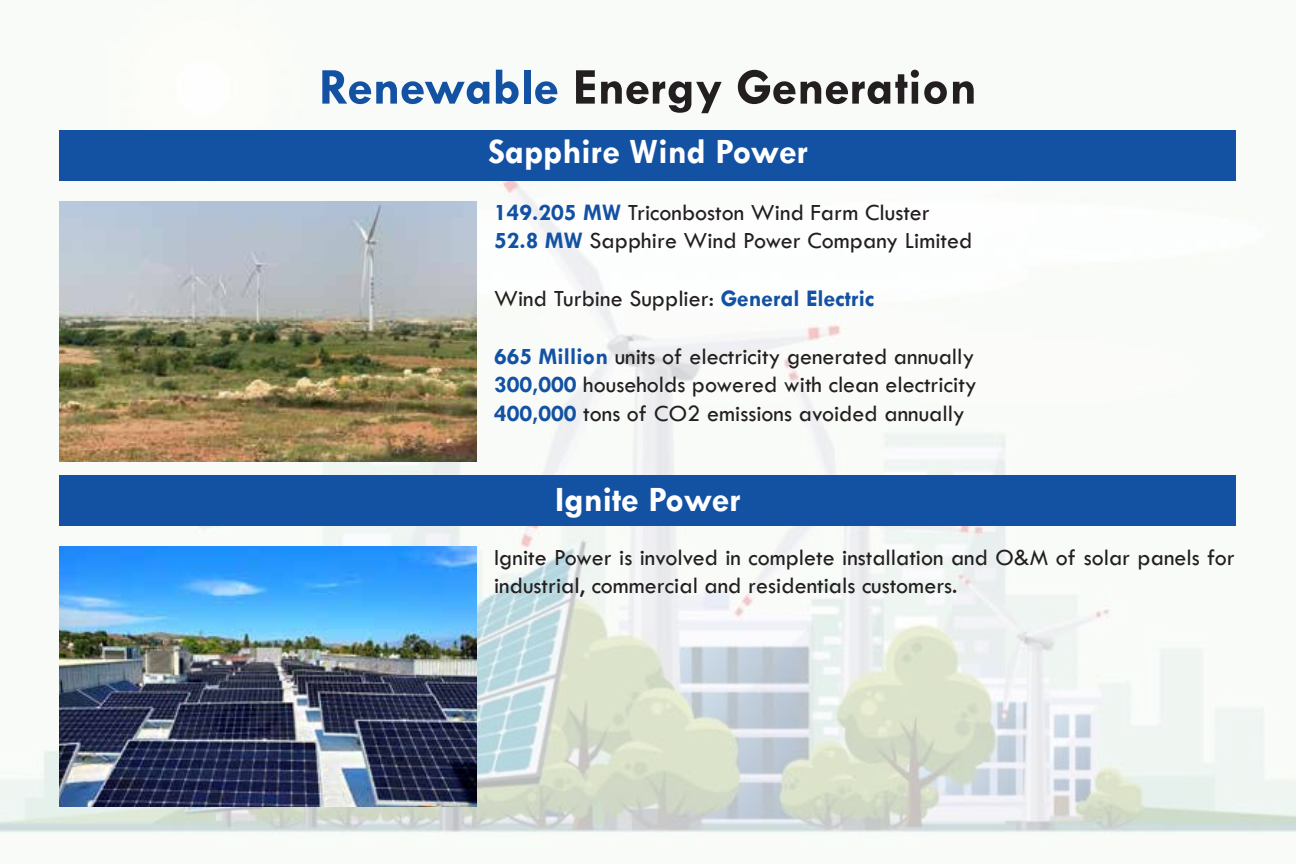
<style>
.page{position:relative;width:1296px;height:864px;background:#fff}
.page>*{position:absolute;margin:0;border:0;box-sizing:border-box;transform-origin:0 0}
.t1{font:700 52px "Tw Cen";color:#231f20}
.t2{font:700 36px "Tw Cen";color:#fff}
.t3{font:24px/28.8px "Tw Cen";color:#231f20}
.s1{color:#1351a3}
.s2{font-weight:700;color:#1351a3}
</style>
<div class="page">
<img style="left:0;top:130px;width:1296px;height:715px">
<div style="left:60px;top:130px;width:1176px;height:51px;background:#1351a3"></div>
<img style="left:60px;top:201px;width:417px;height:260px">
<div style="left:60px;top:476px;width:1176px;height:50px;background:#1351a3"></div>
<img style="left:60px;top:547px;width:417px;height:260px">
<h1 class="t1" style="left:319px;top:56px;width:659px"><span class="s1">Renewable</span> Energy Generation</h1>
<h2 class="t2" style="left:488px;top:130px;width:321px">Sapphire Wind Power</h2>
<p class="t3" style="left:494px;top:198px;width:480px"><span class="s2">149.205 MW</span> Triconboston Wind Farm Cluster<br><span class="s2">52.8 MW</span> Sapphire Wind Power Company Limited</p>
<p class="t3" style="left:494px;top:284px;width:382px">Wind Turbine Supplier: <span class="s2">General Electric</span></p>
<p class="t3" style="left:494px;top:342px;width:484px;text-align:justify"><span class="s2">665 Million</span> units of electricity generated annually <span class="s2">300,000</span> households powered with clean electricity <span class="s2">400,000</span> tons of CO2 emissions avoided annually</p>
<h2 class="t2" style="left:555px;top:478px;width:187px">Ignite Power</h2>
<p class="t3" style="left:494px;top:543px;width:742px">Ignite Power is involved in complete installation and O&amp;M of solar panels for industrial, commercial and residentials customers.</p>
</div>
